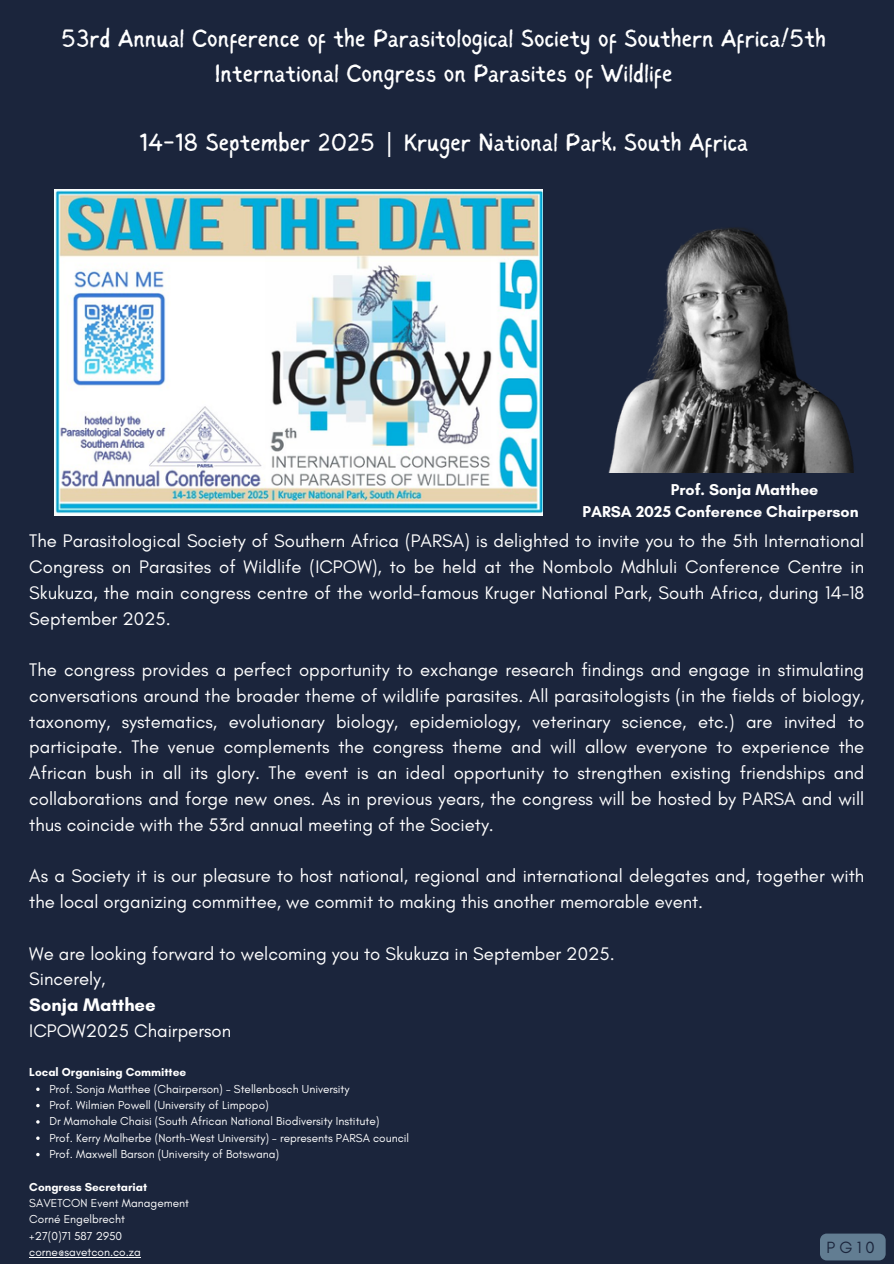
<style>
.page{position:relative;width:894px;height:1264px;background:#fff}
.page>*{position:absolute;margin:0;border:0;box-sizing:border-box;transform-origin:0 0}
.t1{font:25.05px/34.8px "Sigher";color:#fff;text-align:center}
.t2{font:18.45px/25.8px "Glacial Indifference";color:#fff;text-align:justify}
.t3{font:16.5px "Glacial Indifference";color:#1b253c}
.t4{font:700 16.05px/21.3px "Glacial Indifference";color:#fff}
.t5{font:11.85px "Glacial Indifference";color:#fff}
.t6{font:700 11.85px "Glacial Indifference";color:#fff}
.s1{font-family:"Noto Sans"}
.s2{font-weight:700}
</style>
<div class="page">
<div style="left:0;top:0;width:893px;height:1263px;background:#1b253c"></div>
<svg style="left:36px;top:1103px;width:4px;height:4px"></svg>
<svg style="left:36px;top:1120px;width:4px;height:3px"></svg>
<svg style="left:36px;top:1152px;width:4px;height:4px"></svg>
<hr style="left:29px;top:1256px;width:112px;height:1px;background:#fff">
<img style="left:55px;top:190px;width:487px;height:325px">
<img style="left:608px;top:227px;width:246px;height:245px">
<div style="left:820px;top:1233px;width:65px;height:27px;background:#627d92"></div>
<p class="t1" style="left:61px;top:22px;width:766px">53rd Annual Conference of the Parasitological Society of Southern Africa/5th<br>International Congress on Parasites of Wildlife</p>
<p class="t1" style="left:139px;top:127px;width:610px">14-18 September 2025 <span class="s1">|</span> Kruger National Park, South Africa</p>
<p class="t4" style="left:582px;top:479px;width:278px;text-indent:88px">Prof. Sonja Matthee<br>PARSA 2025 Conference Chairperson</p>
<h1 class="t2" style="left:29px;top:528px;width:836px">The Parasitological Society of Southern Africa (PARSA) is delighted to invite you to the 5th International Congress on Parasites of Wildlife (ICPOW), to be held at the Nombolo Mdhluli Conference Centre in Skukuza, the main congress centre of the world-famous Kruger National Park, South Africa, during 14-18<br>September 2025.</h1>
<h1 class="t2" style="left:29px;top:656px;width:836px">The congress provides a perfect opportunity to exchange research findings and engage in stimulating conversations around the broader theme of wildlife parasites. All parasitologists (in the fields of biology, taxonomy, systematics, evolutionary biology, epidemiology, veterinary science, etc.) are invited to participate. The venue complements the congress theme and will allow everyone to experience the African bush in all its glory. The event is an ideal opportunity to strengthen existing friendships and collaborations and forge new ones. As in previous years, the congress will be hosted by PARSA and will thus coincide with the 53rd annual meeting of the Society.</h1>
<p class="t2" style="left:29px;top:862px;width:836px">As a Society it is our pleasure to host national, regional and international delegates and, together with the local organizing committee, we commit to making this another memorable event.</p>
<p class="t2" style="left:29px;top:940px;width:586px;text-align:left">We are looking forward to welcoming you to Skukuza in September 2025.<br>Sincerely,<br><span class="s2">Sonja Matthee<br></span>ICPOW2025 Chairperson</p>
<h4 class="t6" style="left:29px;top:1065px;width:158px">Local Organising Committee</h4>
<h2 class="t5" style="left:49px;top:1081px;width:301px">Prof. Sonja Matthee (Chairperson) – Stellenbosch University</h2>
<h2 class="t5" style="left:49px;top:1097px;width:221px">Prof. Wilmien Powell (University of Limpopo)</h2>
<h2 class="t5" style="left:49px;top:1114px;width:331px">Dr Mamohale Chaisi (South African National Biodiversity Institute)</h2>
<h2 class="t5" style="left:49px;top:1130px;width:361px">Prof. Kerry Malherbe (North-West University) – represents PARSA council</h2>
<h5 class="t5" style="left:49px;top:1146px;width:231px">Prof. Maxwell Barson (University of Botswana)</h5>
<p class="t6" style="left:29px;top:1179px;width:119px">Congress Secretariat</p>
<p class="t5" style="left:29px;top:1195px;width:161px">SAVETCON Event Management</p>
<p class="t5" style="left:29px;top:1211px;width:97px">Corné Engelbrecht</p>
<p class="t5" style="left:29px;top:1228px;width:94px">+27(0)71 587 2950</p>
<p class="t5" style="left:29px;top:1244px;width:113px">corne@savetcon.co.za</p>
<h3 class="t3" style="left:826px;top:1236px;width:50px">PG10</h3>
</div>
